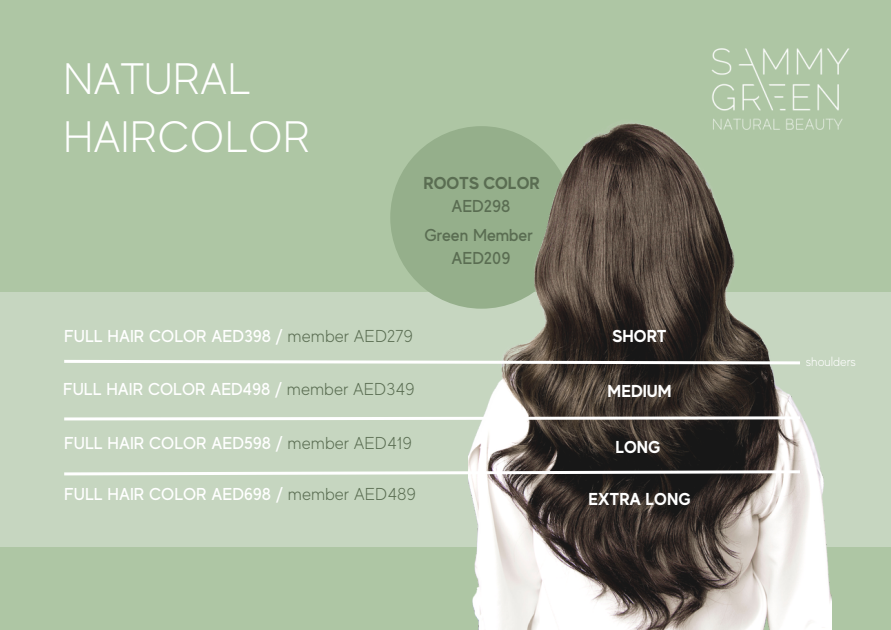
<style>
.page{position:relative;width:891px;height:630px;background:#c6d6c0}
.page>*{position:absolute;margin:0;border:0;box-sizing:border-box;transform-origin:0 0}
.t1{font:300 44px/58.4px "MADE Evolve Sans";color:#fff}
.t2{font:500 17.2px "MADE Evolve Sans";color:#fff}
.t3{font:700 17.2px "MADE Evolve Sans";color:#fff}
.t4{font:500 17.2px/28.8px "MADE Evolve Sans";color:#5a6d52;text-align:center}
.t5{font:700 17.2px "MADE Evolve Sans";color:#5a6d52}
.t6{font:300 12.4px "MADE Evolve Sans";color:#fff}
.s1{font-weight:300;color:#5a6d52}
</style>
<div class="page">
<div style="left:0;top:0;width:891px;height:292px;background:#aec6a4"></div>
<div style="left:0;top:547px;width:891px;height:82px;background:#aec6a4"></div>
<div style="left:390px;top:126px;width:183px;height:183px;background:#95af8b;border-radius:50%"></div>
<img style="left:468px;top:123px;width:364px;height:507px">
<svg style="left:64px;top:358px;width:739px;height:8px"></svg>
<svg style="left:64px;top:416px;width:736px;height:4px;fill:#fff"></svg>
<svg style="left:64px;top:469px;width:739px;height:8px"></svg>
<img style="left:704px;top:48px;width:145px;height:89px">
<h1 class="t1" style="left:63px;top:50px;width:249px">NATURAL<br>HAIRCOLOR</h1>
<p class="t5" style="left:424px;top:173px;width:118px">ROOTS COLOR</p>
<p class="t4" style="left:424px;top:192px;width:110px">AED298<br>Green Member</p>
<p class="t4" style="left:452px;top:243px;width:60px">AED209</p>
<p class="t2" style="left:64px;top:327px;width:350px">FULL HAIR COLOR AED398 / <span class="s1">member AED279</span></p>
<p class="t3" style="left:613px;top:326px;width:56px">SHORT</p>
<p class="t2" style="left:63px;top:380px;width:353px">FULL HAIR COLOR AED498 / <span class="s1">member AED349</span></p>
<p class="t2" style="left:64px;top:434px;width:350px">FULL HAIR COLOR AED598 / <span class="s1">member AED419</span></p>
<p class="t2" style="left:64px;top:484px;width:354px">FULL HAIR COLOR AED698 / <span class="s1">member AED489</span></p>
<p class="t3" style="left:608px;top:381px;width:65px">MEDIUM</p>
<p class="t3" style="left:615px;top:437px;width:47px">LONG</p>
<p class="t3" style="left:589px;top:488px;width:104px">EXTRA LONG</p>
<p class="t6" style="left:806px;top:355px;width:52px">shoulders</p>
</div>
